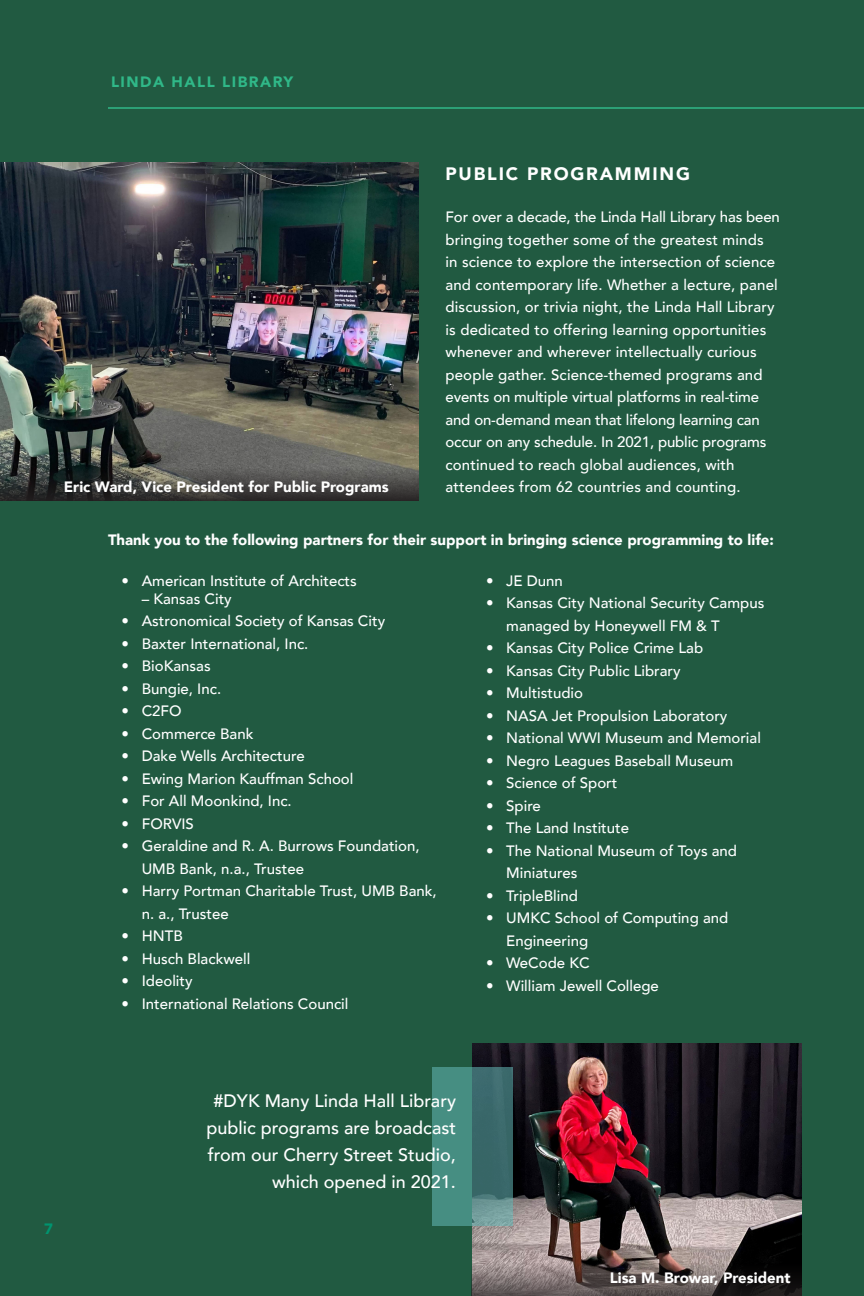
<style>
.page{position:relative;width:864px;height:1296px;background:#215a41}
.page>*{position:absolute;margin:0;border:0;box-sizing:border-box;transform-origin:0 0}
.t1{font:500 18px/27px "Avenir";color:#fff;text-align:right}
.t2{font:900 18px "Avenir";letter-spacing:.1em;color:#fff}
.t3{font:500 15px/22.5px "Avenir";color:#fff}
.t4{font:900 15px "Avenir";color:#fff}
.t5{font:900 15px "Avenir";letter-spacing:.1em;color:#30b888}
.t6{font:900 15px "Avenir";color:#00946f}
</style>
<div class="page">
<hr style="left:108px;top:107px;width:756px;height:2px;background:#30b888">
<img style="left:0;top:162px;width:418px;height:307px">
<img style="left:472px;top:1043px;width:329px;height:221px">
<svg style="left:432px;top:1067px;width:80px;height:158px;fill:#468e82"></svg>
<svg style="left:0;top:469px;width:418px;height:32px"></svg>
<svg style="left:471px;top:1264px;width:330px;height:32px"></svg>
<p class="t5" style="left:111px;top:69px;width:184px">LINDA HALL LIBRARY</p>
<p class="t4" style="left:64px;top:474px;width:326px">Eric Ward, Vice President for Public Programs</p>
<p class="t2" style="left:446px;top:159px;width:246px">PUBLIC PROGRAMMING</p>
<p class="t3" style="left:446px;top:205px;width:336px">For over a decade, the Linda Hall Library has been bringing together some of the greatest minds<br>in science to explore the intersection of science and contemporary life. Whether a lecture, panel discussion, or trivia night, the Linda Hall Library is dedicated to offering learning opportunities whenever and wherever intellectually curious</p>
<p class="t3" style="left:446px;top:362px;width:319px">people gather. Science-themed programs and</p>
<p class="t3" style="left:446px;top:385px;width:315px">events on multiple virtual platforms in real-time</p>
<p class="t3" style="left:446px;top:407px;width:316px">and on-demand mean that lifelong learning can</p>
<p class="t3" style="left:446px;top:430px;width:323px">occur on any schedule. In 2021, public programs continued to reach global audiences, with</p>
<p class="t3" style="left:446px;top:475px;width:297px">attendees from 62 countries and counting.</p>
<p class="t4" style="left:108px;top:526px;width:667px">Thank you to the following partners for their support in bringing science programming to life:</p>
<p class="t3" style="left:122px;top:568px;width:237px">• American Institute of Architects</p>
<p class="t3" style="left:142px;top:586px;width:91px">– Kansas City</p>
<p class="t3" style="left:122px;top:609px;width:265px">• Astronomical Society of Kansas City</p>
<p class="t3" style="left:122px;top:631px;width:188px">• Baxter International, Inc.</p>
<p class="t3" style="left:122px;top:654px;width:91px">• BioKansas</p>
<p class="t3" style="left:122px;top:676px;width:101px">• Bungie, Inc.</p>
<p class="t3" style="left:122px;top:699px;width:62px">• C2FO</p>
<p class="t3" style="left:122px;top:721px;width:133px">• Commerce Bank</p>
<p class="t3" style="left:122px;top:744px;width:185px">• Dake Wells Architecture</p>
<p class="t3" style="left:122px;top:766px;width:233px">• Ewing Marion Kauffman School</p>
<p class="t3" style="left:122px;top:789px;width:172px">• For All Moonkind, Inc.</p>
<p class="t3" style="left:122px;top:811px;width:74px">• FORVIS</p>
<p class="t3" style="left:142px;top:834px;width:279px;text-indent:-20px">• Geraldine and R. A. Burrows Foundation,<br>UMB Bank, n.a., Trustee</p>
<p class="t3" style="left:142px;top:879px;width:297px;text-indent:-20px">• Harry Portman Charitable Trust, UMB Bank, n. a., Trustee</p>
<p class="t3" style="left:122px;top:924px;width:63px">• HNTB</p>
<p class="t3" style="left:122px;top:946px;width:130px">• Husch Blackwell</p>
<p class="t3" style="left:122px;top:969px;width:73px">• Ideolity</p>
<p class="t3" style="left:122px;top:991px;width:228px">• International Relations Council</p>
<p class="t3" style="left:486px;top:568px;width:78px">• JE Dunn</p>
<p class="t3" style="left:506px;top:591px;width:260px;text-indent:-20px">• Kansas City National Security Campus managed by Honeywell FM &amp; T</p>
<p class="t3" style="left:486px;top:636px;width:219px">• Kansas City Police Crime Lab</p>
<p class="t3" style="left:486px;top:658px;width:196px">• Kansas City Public Library</p>
<p class="t3" style="left:486px;top:681px;width:99px">• Multistudio</p>
<p class="t3" style="left:486px;top:703px;width:243px">• NASA Jet Propulsion Laboratory</p>
<p class="t3" style="left:486px;top:726px;width:276px">• National WWI Museum and Memorial</p>
<p class="t3" style="left:486px;top:748px;width:249px">• Negro Leagues Baseball Museum</p>
<p class="t3" style="left:486px;top:771px;width:133px">• Science of Sport</p>
<p class="t3" style="left:486px;top:793px;width:56px">• Spire</p>
<p class="t3" style="left:486px;top:816px;width:145px">• The Land Institute</p>
<p class="t3" style="left:506px;top:838px;width:232px;text-indent:-20px">• The National Museum of Toys and<br>Miniatures</p>
<p class="t3" style="left:486px;top:883px;width:93px">• TripleBlind</p>
<p class="t3" style="left:506px;top:906px;width:224px;text-indent:-20px">• UMKC School of Computing and<br>Engineering</p>
<p class="t3" style="left:486px;top:951px;width:105px">• WeCode KC</p>
<p class="t3" style="left:486px;top:973px;width:174px">• William Jewell College</p>
<p class="t6" style="left:44px;top:1216px;width:10px">7</p>
<p class="t1" style="left:207px;top:1086px;width:251px">#DYK Many Linda Hall Library public programs are broadcast from our Cherry Street Studio, which opened in 2021.</p>
<p class="t4" style="left:610px;top:1265px;width:182px">Lisa M. Browar, President</p>
</div>
